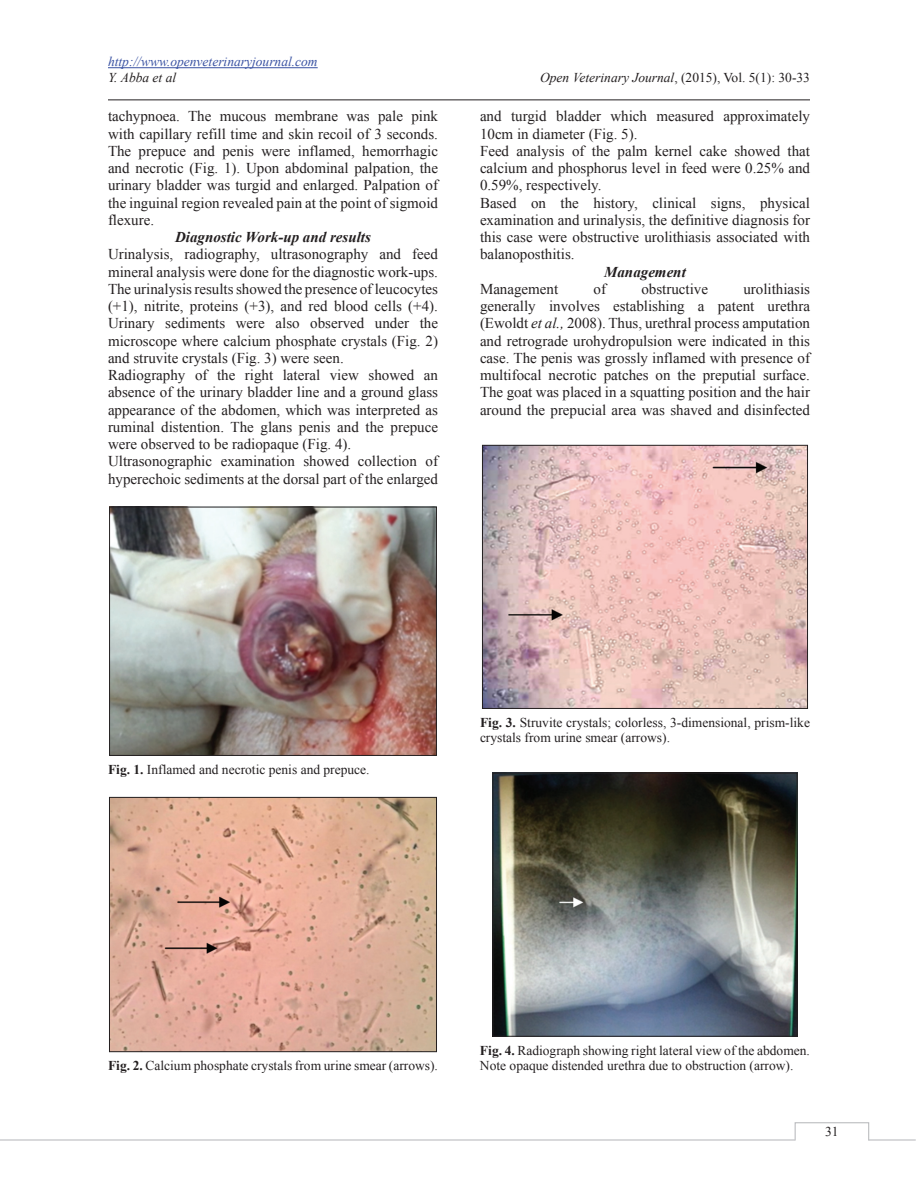
<style>
.page{position:relative;width:918px;height:1188px;background:#fff}
.page>*{position:absolute;margin:0;border:0;box-sizing:border-box;transform-origin:0 0}
.t1{font:15px/17.2px "Times New Roman";color:#231f20;text-align:justify}
.t2{font:italic 700 15px "Times New Roman";color:#231f20}
.t3{font:13.5px/15.5px "Times New Roman";color:#231f20}
.t4{font:italic 13.5px "Times New Roman";color:#3a53a3}
.t5{font:italic 13.5px "Times New Roman";color:#231f20}
.s1{font-style:italic}
.s2{font-weight:700}
</style>
<div class="page">
<hr style="left:108px;top:67px;width:210px;height:1px;background:#3a53a3">
<hr style="left:108px;top:100px;width:702px;height:1px;background:#231f20">
<hr style="left:0;top:1139px;width:795px;height:2px;background:#bcbdc0">
<hr style="left:869px;top:1139px;width:47px;height:2px;background:#bcbdc0">
<div style="left:795px;top:1122px;width:74px;height:19px;border:1px solid #bcbdc0"></div>
<img style="left:111px;top:509px;width:324px;height:245px">
<div style="left:109px;top:507px;width:328px;height:249px;border:1px solid #231f20"></div>
<img style="left:111px;top:799px;width:324px;height:251px">
<div style="left:109px;top:797px;width:328px;height:255px;border:1px solid #231f20"></div>
<img style="left:484px;top:447px;width:322px;height:260px">
<div style="left:482px;top:445px;width:326px;height:264px;border:1px solid #231f20"></div>
<img style="left:495px;top:775px;width:300px;height:259px">
<div style="left:493px;top:773px;width:304px;height:263px;border:1px solid #231f20"></div>
<p class="t4" style="left:108px;top:54px;width:211px">http://www.openveterinaryjournal.com</p>
<p class="t5" style="left:108px;top:70px;width:70px">Y. Abba et al</p>
<p class="t3" style="left:540px;top:69px;width:271px"><span class="s1">Open Veterinary Journal</span>, (2015), Vol. 5(1): 30-33</p>
<p class="t1" style="left:108px;top:108px;width:332px">tachypnoea. The mucous membrane was pale pink with capillary refill time and skin recoil of 3 seconds.<br>The prepuce and penis were inflamed, hemorrhagic and necrotic (Fig. 1). Upon abdominal palpation, the urinary bladder was turgid and enlarged. Palpation of the inguinal region revealed pain at the point of sigmoid flexure.</p>
<p class="t2" style="left:175px;top:229px;width:197px">Diagnostic Work-up and results</p>
<p class="t1" style="left:108px;top:246px;width:332px;text-align:left">Urinalysis, radiography, ultrasonography and feed mineral analysis were done for the diagnostic work-ups.<br>The urinalysis results showed the presence of leucocytes (+1), nitrite, proteins (+3), and red blood cells (+4).<br>Urinary sediments were also observed under the microscope where calcium phosphate crystals (Fig. 2) and struvite crystals (Fig. 3) were seen.<br>Radiography of the right lateral view showed an absence of the urinary bladder line and a ground glass appearance of the abdomen, which was interpreted as ruminal distention. The glans penis and the prepuce were observed to be radiopaque (Fig. 4).<br>Ultrasonographic examination showed collection of hyperechoic sediments at the dorsal part of the enlarged</p>
<p class="t1" style="left:480px;top:108px;width:332px;text-align:left">and turgid bladder which measured approximately 10cm in diameter (Fig. 5).<br>Feed analysis of the palm kernel cake showed that calcium and phosphorus level in feed were 0.25% and 0.59%, respectively.<br>Based on the history, clinical signs, physical examination and urinalysis, the definitive diagnosis for this case were obstructive urolithiasis associated with balanoposthitis.</p>
<p class="t2" style="left:604px;top:263px;width:83px">Management</p>
<p class="t1" style="left:480px;top:280px;width:80px">Management</p>
<p class="t1" style="left:594px;top:280px;width:14px">of</p>
<p class="t1" style="left:641px;top:280px;width:68px">obstructive</p>
<p class="t1" style="left:480px;top:280px;width:332px;text-indent:263px">urolithiasis generally involves establishing a patent urethra (Ewoldt <span class="s1">et al.,</span> 2008). Thus, urethral process amputation and retrograde urohydropulsion were indicated in this case. The penis was grossly inflamed with presence of multifocal necrotic patches on the preputial surface.<br>The goat was placed in a squatting position and the hair around the prepucial area was shaved and disinfected</p>
<p class="t3" style="left:108px;top:762px;width:263px"><span class="s2">Fig. 1.</span> Inflamed and necrotic penis and prepuce.</p>
<p class="t3" style="left:480px;top:715px;width:332px"><span class="s2">Fig. 3.</span> Struvite crystals; colorless, 3-dimensional, prism-like crystals from urine smear (arrows).</p>
<p class="t3" style="left:108px;top:1058px;width:332px"><span class="s2">Fig. 2.</span> Calcium phosphate crystals from urine smear (arrows).</p>
<p class="t3" style="left:480px;top:1043px;width:332px"><span class="s2">Fig. 4.</span> Radiograph showing right lateral view of the abdomen.<br>Note opaque distended urethra due to obstruction (arrow).</p>
<p class="t3" style="left:825px;top:1124px;width:15px">31</p>
</div>
